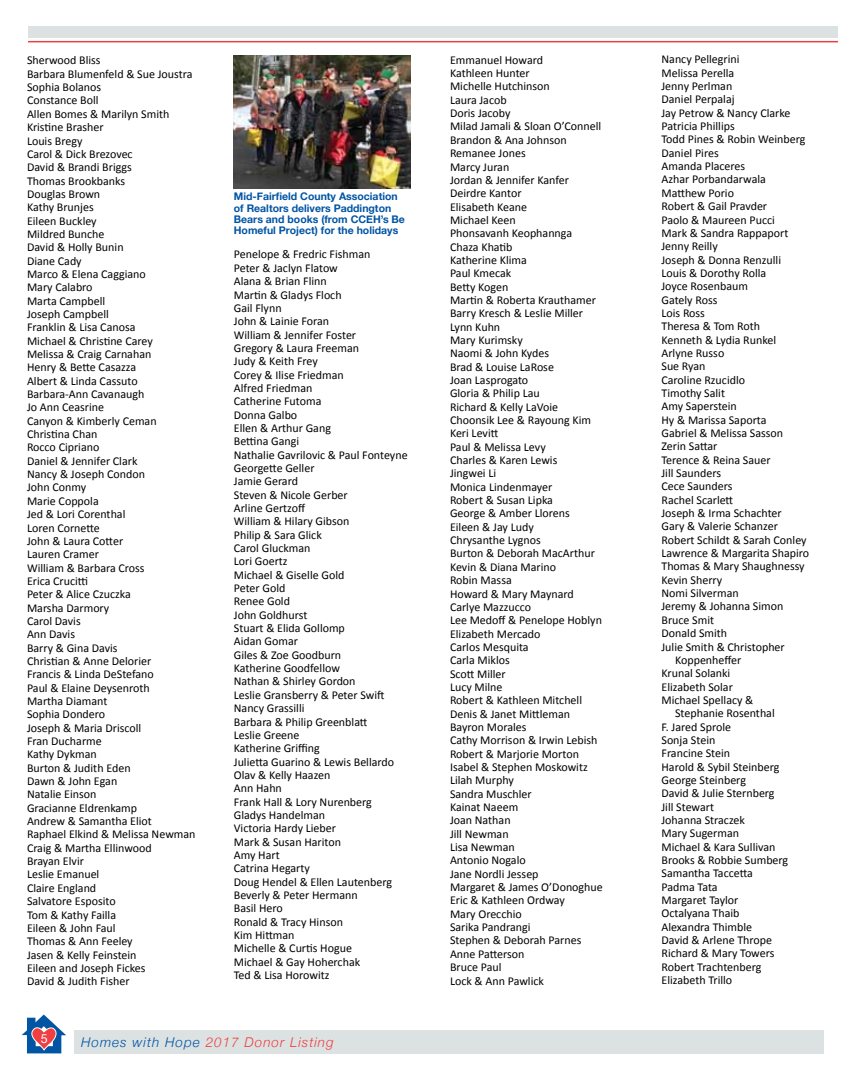
<style>
.page{position:relative;width:864px;height:1080px;background:#fff}
.page>*{position:absolute;margin:0;border:0;box-sizing:border-box;transform-origin:0 0}
.t1{font:italic 300 13.5px "Helvetica Neue";letter-spacing:.075em;color:#ef3e42}
.t2{font:12.6px "Helvetica Neue";color:#fff}
.t3{font:12px/13.4px "Calibri";color:#000}
.t4{font:700 10.5px/11.4px "Helvetica Neue";color:#0054a4}
.s1{color:#0054a4}
</style>
<div class="page">
<div style="left:74px;top:1030px;width:750px;height:24px;background:#dce2e2"></div>
<div style="left:28px;top:26px;width:810px;height:12px;background:#dce2e2"></div>
<hr style="left:28px;top:41px;width:810px;height:1px;background:#ef3e42">
<svg style="left:22px;top:1015px;width:44px;height:38px"></svg>
<img style="left:234px;top:55px;width:177px;height:133px">
<p class="t3" style="left:27px;top:54px;width:170px">Sherwood Bliss<br>Barbara Blumenfeld &amp; Sue Joustra<br>Sophia Bolanos<br>Constance Boll<br>Allen Bomes &amp; Marilyn Smith<br>Kristine Brasher<br>Louis Bregy<br>Carol &amp; Dick Brezovec<br>David &amp; Brandi Briggs<br>Thomas Brookbanks<br>Douglas Brown<br>Kathy Brunjes<br>Eileen Buckley<br>Mildred Bunche<br>David &amp; Holly Bunin<br>Diane Cady<br>Marco &amp; Elena Caggiano<br>Mary Calabro<br>Marta Campbell<br>Joseph Campbell<br>Franklin &amp; Lisa Canosa<br>Michael &amp; Christine Carey<br>Melissa &amp; Craig Carnahan<br>Henry &amp; Bette Casazza<br>Albert &amp; Linda Cassuto<br>Barbara-Ann Cavanaugh<br>Jo Ann Ceasrine<br>Canyon &amp; Kimberly Ceman<br>Christina Chan<br>Rocco Cipriano<br>Daniel &amp; Jennifer Clark<br>Nancy &amp; Joseph Condon<br>John Conmy<br>Marie Coppola<br>Jed &amp; Lori Corenthal<br>Loren Cornette<br>John &amp; Laura Cotter<br>Lauren Cramer<br>William &amp; Barbara Cross<br>Erica Crucitti<br>Peter &amp; Alice Czuczka<br>Marsha Darmory<br>Carol Davis<br>Ann Davis<br>Barry &amp; Gina Davis<br>Christian &amp; Anne Delorier<br>Francis &amp; Linda DeStefano<br>Paul &amp; Elaine Deysenroth<br>Martha Diamant<br>Sophia Dondero<br>Joseph &amp; Maria Driscoll<br>Fran Ducharme<br>Kathy Dykman<br>Burton &amp; Judith Eden<br>Dawn &amp; John Egan<br>Natalie Einson<br>Gracianne Eldrenkamp<br>Andrew &amp; Samantha Eliot<br>Raphael Elkind &amp; Melissa Newman<br>Craig &amp; Martha Ellinwood<br>Brayan Elvir<br>Leslie Emanuel<br>Claire England<br>Salvatore Esposito<br>Tom &amp; Kathy Failla<br>Eileen &amp; John Faul<br>Thomas &amp; Ann Feeley<br>Jasen &amp; Kelly Feinstein<br>Eileen and Joseph Fickes<br>David &amp; Judith Fisher</p>
<p class="t4" style="left:234px;top:191px;width:173px">Mid-Fairfield County Association of Realtors delivers Paddington Bears and books (from CCEH’s Be Homeful Project) for the holidays</p>
<p class="t3" style="left:234px;top:248px;width:175px">Penelope &amp; Fredric Fishman<br>Peter &amp; Jaclyn Flatow<br>Alana &amp; Brian Flinn<br>Martin &amp; Gladys Floch<br>Gail Flynn<br>John &amp; Lainie Foran<br>William &amp; Jennifer Foster<br>Gregory &amp; Laura Freeman<br>Judy &amp; Keith Frey<br>Corey &amp; Ilise Friedman<br>Alfred Friedman<br>Catherine Futoma<br>Donna Galbo<br>Ellen &amp; Arthur Gang<br>Bettina Gangi<br>Nathalie Gavrilovic &amp; Paul Fonteyne<br>Georgette Geller<br>Jamie Gerard<br>Steven &amp; Nicole Gerber<br>Arline Gertzoff<br>William &amp; Hilary Gibson<br>Philip &amp; Sara Glick<br>Carol Gluckman<br>Lori Goertz<br>Michael &amp; Giselle Gold<br>Peter Gold<br>Renee Gold<br>John Goldhurst<br>Stuart &amp; Elida Gollomp<br>Aidan Gomar<br>Giles &amp; Zoe Goodburn<br>Katherine Goodfellow<br>Nathan &amp; Shirley Gordon<br>Leslie Gransberry &amp; Peter Swift<br>Nancy Grassilli<br>Barbara &amp; Philip Greenblatt<br>Leslie Greene<br>Katherine Griffing<br>Julietta Guarino &amp; Lewis Bellardo<br>Olav &amp; Kelly Haazen<br>Ann Hahn<br>Frank Hall &amp; Lory Nurenberg<br>Gladys Handelman<br>Victoria Hardy Lieber<br>Mark &amp; Susan Hariton<br>Amy Hart<br>Catrina Hegarty<br>Doug Hendel &amp; Ellen Lautenberg<br>Beverly &amp; Peter Hermann<br>Basil Hero<br>Ronald &amp; Tracy Hinson<br>Kim Hittman<br>Michelle &amp; Curtis Hogue<br>Michael &amp; Gay Hoherchak<br>Ted &amp; Lisa Horowitz</p>
<p class="t2" style="left:41px;top:1031px;width:8px">5</p>
<p class="t1" style="left:81px;top:1031px;width:254px"><span class="s1">Homes with Hope</span> 2017 Donor Listing</p>
<p class="t3" style="left:450px;top:53px;width:154px">Emmanuel Howard<br>Kathleen Hunter<br>Michelle Hutchinson<br>Laura Jacob<br>Doris Jacoby<br>Milad Jamali &amp; Sloan O’Connell<br>Brandon &amp; Ana Johnson<br>Remanee Jones<br>Marcy Juran<br>Jordan &amp; Jennifer Kanfer<br>Deirdre Kantor<br>Elisabeth Keane<br>Michael Keen<br>Phonsavanh Keophannga<br>Chaza Khatib<br>Katherine Klima<br>Paul Kmecak<br>Betty Kogen<br>Martin &amp; Roberta Krauthamer<br>Barry Kresch &amp; Leslie Miller<br>Lynn Kuhn<br>Mary Kurimsky<br>Naomi &amp; John Kydes<br>Brad &amp; Louise LaRose<br>Joan Lasprogato<br>Gloria &amp; Philip Lau<br>Richard &amp; Kelly LaVoie<br>Choonsik Lee &amp; Rayoung Kim<br>Keri Levitt<br>Paul &amp; Melissa Levy<br>Charles &amp; Karen Lewis<br>Jingwei Li<br>Monica Lindenmayer<br>Robert &amp; Susan Lipka<br>George &amp; Amber Llorens<br>Eileen &amp; Jay Ludy<br>Chrysanthe Lygnos<br>Burton &amp; Deborah MacArthur<br>Kevin &amp; Diana Marino<br>Robin Massa<br>Howard &amp; Mary Maynard<br>Carlye Mazzucco<br>Lee Medoff &amp; Penelope Hoblyn<br>Elizabeth Mercado<br>Carlos Mesquita<br>Carla Miklos<br>Scott Miller<br>Lucy Milne<br>Robert &amp; Kathleen Mitchell<br>Denis &amp; Janet Mittleman<br>Bayron Morales<br>Cathy Morrison &amp; Irwin Lebish<br>Robert &amp; Marjorie Morton<br>Isabel &amp; Stephen Moskowitz<br>Lilah Murphy<br>Sandra Muschler<br>Kainat Naeem<br>Joan Nathan<br>Jill Newman<br>Lisa Newman<br>Antonio Nogalo<br>Jane Nordli Jessep<br>Margaret &amp; James O’Donoghue<br>Eric &amp; Kathleen Ordway<br>Mary Orecchio<br>Sarika Pandrangi<br>Stephen &amp; Deborah Parnes<br>Anne Patterson<br>Bruce Paul<br>Lock &amp; Ann Pawlick</p>
<p class="t3" style="left:662px;top:53px;width:80px">Nancy Pellegrini</p>
<p class="t3" style="left:662px;top:66px;width:74px">Melissa Perella</p>
<p class="t3" style="left:662px;top:79px;width:72px">Jenny Perlman</p>
<p class="t3" style="left:662px;top:93px;width:75px">Daniel Perpalaj</p>
<p class="t3" style="left:662px;top:106px;width:130px">Jay Petrow &amp; Nancy Clarke</p>
<p class="t3" style="left:662px;top:119px;width:75px">Patricia Phillips</p>
<p class="t3" style="left:662px;top:133px;width:145px">Todd Pines &amp; Robin Weinberg</p>
<p class="t3" style="left:662px;top:146px;width:59px">Daniel Pires</p>
<p class="t3" style="left:662px;top:160px;width:85px">Amanda Placeres</p>
<p class="t3" style="left:662px;top:173px;width:106px">Azhar Porbandarwala</p>
<p class="t3" style="left:662px;top:186px;width:74px">Matthew Porio</p>
<p class="t3" style="left:662px;top:200px;width:107px">Robert &amp; Gail Pravder</p>
<p class="t3" style="left:662px;top:213px;width:115px">Paolo &amp; Maureen Pucci</p>
<p class="t3" style="left:662px;top:226px;width:128px">Mark &amp; Sandra Rappaport</p>
<p class="t3" style="left:662px;top:240px;width:58px">Jenny Reilly</p>
<p class="t3" style="left:662px;top:253px;width:121px">Joseph &amp; Donna Renzulli</p>
<p class="t3" style="left:662px;top:266px;width:106px">Louis &amp; Dorothy Rolla</p>
<p class="t3" style="left:662px;top:280px;width:88px">Joyce Rosenbaum</p>
<p class="t3" style="left:662px;top:293px;width:57px">Gately Ross</p>
<p class="t3" style="left:662px;top:306px;width:45px">Lois Ross</p>
<p class="t3" style="left:662px;top:320px;width:100px">Theresa &amp; Tom Roth</p>
<p class="t3" style="left:662px;top:333px;width:116px">Kenneth &amp; Lydia Runkel</p>
<p class="t3" style="left:662px;top:346px;width:64px">Arlyne Russo</p>
<p class="t3" style="left:662px;top:360px;width:46px">Sue Ryan</p>
<p class="t3" style="left:662px;top:373px;width:85px">Caroline Rzucidlo</p>
<p class="t3" style="left:662px;top:386px;width:65px">Timothy Salit</p>
<p class="t3" style="left:662px;top:400px;width:77px">Amy Saperstein</p>
<p class="t3" style="left:662px;top:413px;width:107px">Hy &amp; Marissa Saporta</p>
<p class="t3" style="left:662px;top:426px;width:123px">Gabriel &amp; Melissa Sasson</p>
<p class="t3" style="left:662px;top:440px;width:57px">Zerin Sattar</p>
<p class="t3" style="left:662px;top:453px;width:111px">Terence &amp; Reina Sauer</p>
<p class="t3" style="left:662px;top:466px;width:61px">Jill Saunders</p>
<p class="t3" style="left:662px;top:480px;width:72px">Cece Saunders</p>
<p class="t3" style="left:662px;top:493px;width:73px">Rachel Scarlett</p>
<p class="t3" style="left:662px;top:506px;width:122px">Joseph &amp; Irma Schachter</p>
<p class="t3" style="left:662px;top:520px;width:118px">Gary &amp; Valerie Schanzer</p>
<p class="t3" style="left:662px;top:533px;width:147px">Robert Schildt &amp; Sarah Conley</p>
<p class="t3" style="left:662px;top:546px;width:149px">Lawrence &amp; Margarita Shapiro</p>
<p class="t3" style="left:662px;top:560px;width:145px">Thomas &amp; Mary Shaughnessy</p>
<p class="t3" style="left:662px;top:573px;width:62px">Kevin Sherry</p>
<p class="t3" style="left:662px;top:587px;width:79px">Nomi Silverman</p>
<p class="t3" style="left:662px;top:600px;width:123px">Jeremy &amp; Johanna Simon</p>
<p class="t3" style="left:662px;top:613px;width:54px">Bruce Smit</p>
<p class="t3" style="left:662px;top:627px;width:67px">Donald Smith</p>
<p class="t3" style="left:662px;top:640px;width:125px">Julie Smith &amp; Christopher</p>
<p class="t3" style="left:675px;top:653px;width:68px">Koppenheffer</p>
<p class="t3" style="left:662px;top:667px;width:70px">Krunal Solanki</p>
<p class="t3" style="left:662px;top:680px;width:73px">Elizabeth Solar</p>
<p class="t3" style="left:662px;top:693px;width:94px">Michael Spellacy &amp;</p>
<p class="t3" style="left:675px;top:707px;width:101px">Stephanie Rosenthal</p>
<p class="t3" style="left:662px;top:720px;width:71px">F. Jared Sprole</p>
<p class="t3" style="left:662px;top:733px;width:55px">Sonja Stein</p>
<p class="t3" style="left:662px;top:747px;width:70px">Francine Stein</p>
<p class="t3" style="left:662px;top:760px;width:119px">Harold &amp; Sybil Steinberg</p>
<p class="t3" style="left:662px;top:773px;width:86px">George Steinberg</p>
<p class="t3" style="left:662px;top:787px;width:115px">David &amp; Julie Sternberg</p>
<p class="t3" style="left:662px;top:800px;width:54px">Jill Stewart</p>
<p class="t3" style="left:662px;top:813px;width:85px">Johanna Straczek</p>
<p class="t3" style="left:662px;top:827px;width:79px">Mary Sugerman</p>
<p class="t3" style="left:662px;top:840px;width:116px">Michael &amp; Kara Sullivan</p>
<p class="t3" style="left:662px;top:853px;width:128px">Brooks &amp; Robbie Sumberg</p>
<p class="t3" style="left:662px;top:867px;width:93px">Samantha Taccetta</p>
<p class="t3" style="left:662px;top:880px;width:58px">Padma Tata</p>
<p class="t3" style="left:662px;top:893px;width:78px">Margaret Taylor</p>
<p class="t3" style="left:662px;top:907px;width:80px">Octalyana Thaib</p>
<p class="t3" style="left:662px;top:920px;width:92px">Alexandra Thimble</p>
<p class="t3" style="left:662px;top:933px;width:112px">David &amp; Arlene Thrope</p>
<p class="t3" style="left:662px;top:947px;width:114px">Richard &amp; Mary Towers</p>
<p class="t3" style="left:662px;top:960px;width:101px">Robert Trachtenberg</p>
<p class="t3" style="left:662px;top:974px;width:72px">Elizabeth Trillo</p>
</div>
